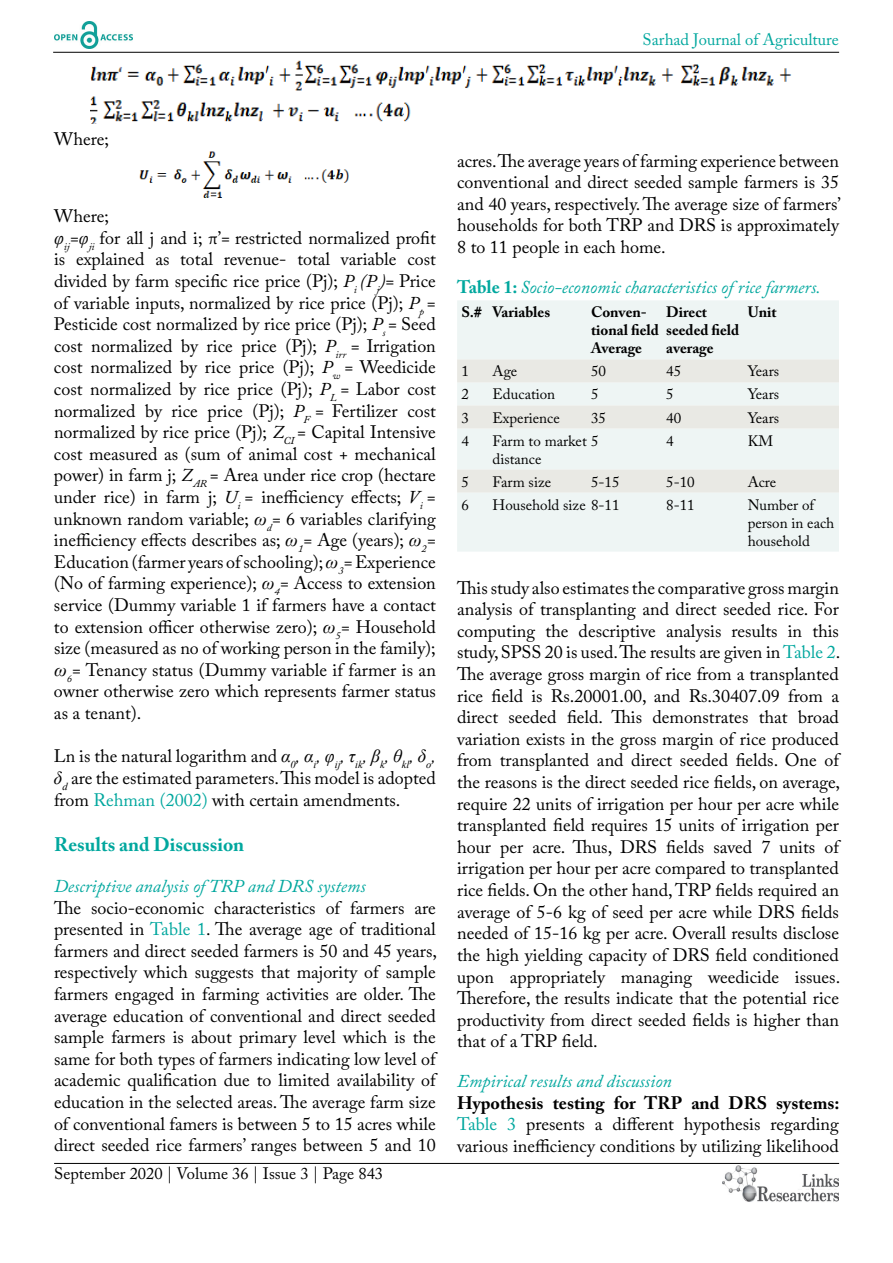
<style>
.page{position:relative;width:893px;height:1263px;background:#fff}
.page>*{position:absolute;margin:0;border:0;box-sizing:border-box;transform-origin:0 0}
.t1{font:700 19.5px "Adobe Caslon Pro";color:#00a79e}
.t2{font:18px/21.6px "Adobe Caslon Pro";color:#000;text-align:justify}
.t3{font:italic 18px "Adobe Caslon Pro";color:#00a79e}
.t4{font:16.5px "Adobe Caslon Pro";color:#000}
.t5{font:16.5px "Adobe Caslon Pro";color:#00a79e}
.t6{font:15px/18px "Adobe Caslon Pro";color:#000}
.t7{font:700 15px/18px "Adobe Caslon Pro";color:#000}
.s1{font-family:"Times New Roman";font-style:italic}
.s2{font-style:italic}
.s3{color:#00a79e}
.s4{font-weight:700;font-style:normal}
.s5{font-weight:700}
</style>
<div class="page">
<hr style="left:53px;top:52px;width:786px;height:1px;background:#000">
<hr style="left:54px;top:1163px;width:785px;height:1px;background:#000">
<img style="left:722px;top:1166px;width:117px;height:36px">
<img style="left:54px;top:22px;width:78px;height:27px">
<img style="left:91px;top:60px;width:701px;height:63px">
<img style="left:139px;top:151px;width:210px;height:46px">
<div style="left:457px;top:300px;width:382px;height:252px;background:#eef5f4"></div>
<svg style="left:457px;top:359px;width:382px;height:134px;background:#ebeeeb"></svg>
<p class="t5" style="left:643px;top:30px;width:198px">Sarhad Journal of Agriculture</p>
<p class="t2" style="left:54px;top:128px;width:57px">Where;</p>
<p class="t2" style="left:54px;top:205px;width:383px;text-align:left">Where;<br><span class="s1">φ</span><sub>ij</sub><span class="s2">=</span><span class="s1">φ</span><sub>ji</sub> for all j and i; π’= restricted normalized profit is explained as total revenue- total variable cost divided by farm specific rice price (Pj); <span class="s2">P</span><sub>i</sub> <span class="s2">(P</span><sub>j</sub><span class="s2">)</span>= Price of variable inputs, normalized by rice price (Pj); <span class="s2">P</span><sub>p</sub> = Pesticide cost normalized by rice price (Pj); <span class="s2">P</span><sub>s</sub> = Seed cost normalized by rice price (Pj); <span class="s2">P</span><sub>irr</sub> = Irrigation cost normalized by rice price (Pj); <span class="s2">P</span><sub>w</sub> = Weedicide cost normalized by rice price (Pj); <span class="s2">P</span><sub>L</sub> = Labor cost normalized by rice price (Pj); <span class="s2">P</span><sub>F</sub> = Fertilizer cost normalized by rice price (Pj); <span class="s2">Z</span><sub>CI</sub> = Capital Intensive cost measured as (sum of animal cost + mechanical power) in farm j; <span class="s2">Z</span><sub>AR</sub> = Area under rice crop (hectare under rice) in farm j; <span class="s2">U</span><sub>i</sub> = inefficiency effects; <span class="s2">V</span><sub>i</sub> = unknown random variable; <span class="s1">ω</span><sub>d</sub><span class="s2">=</span> 6 variables clarifying inefficiency effects describes as; <span class="s1">ω</span><sub>1</sub><span class="s2">=</span> Age (years); <span class="s1">ω</span><sub>2</sub><span class="s2">= </span>Education (farmer years of schooling);<span class="s1">ω</span><sub>3</sub><span class="s2">=</span> Experience (No of farming experience); <span class="s1">ω</span><sub>4</sub><span class="s2">=</span> Access to extension service (Dummy variable 1 if farmers have a contact to extension officer otherwise zero); <span class="s1">ω</span><sub>5</sub><span class="s2">=</span> Household size (measured as no of working person in the family); <span class="s1">ω</span><sub>6</sub><span class="s2">=</span> Tenancy status (Dummy variable if farmer is an owner otherwise zero which represents farmer status as a tenant).</p>
<p class="t2" style="left:54px;top:745px;width:383px">Ln is the natural logarithm and <span class="s1">α</span><sub>0</sub><span class="s1">, α</span><sub>i</sub><span class="s1">, φ</span><sub>ij</sub><span class="s1">, τ</span><sub>ik</sub><span class="s1">, β</span><sub>k</sub><span class="s1">, θ</span><sub>kl</sub><span class="s1">, δ</span><sub>o</sub><span class="s1">, δ</span><sub>d</sub> are the estimated parameters. This model is adopted from <span class="s3">Rehman (2002)</span> with certain amendments.</p>
<p class="t1" style="left:54px;top:832px;width:192px">Results and Discussion</p>
<p class="t3" style="left:54px;top:875px;width:313px">Descriptive analysis of TRP and DRS systems</p>
<p class="t2" style="left:54px;top:896px;width:385px">The socio-economic characteristics of farmers are presented in <span class="s3">Table 1</span>. The average age of traditional farmers and direct seeded farmers is 50 and 45 years, respectively which suggests that majority of sample farmers engaged in farming activities are older. The average education of conventional and direct seeded sample farmers is about primary level which is the same for both types of farmers indicating low level of academic qualification due to limited availability of education in the selected areas. The average farm size of conventional famers is between 5 to 15 acres while direct seeded rice farmers’ ranges between 5 and 10</p>
<p class="t4" style="left:54px;top:1164px;width:331px">September 2020 | Volume 36 | Issue 3 | Page 843</p>
<p class="t2" style="left:457px;top:149px;width:385px">acres. The average years of farming experience between conventional and direct seeded sample farmers is 35 and 40 years, respectively. The average size of farmers’ households for both TRP and DRS is approximately 8 to 11 people in each home.</p>
<p class="t3" style="left:457px;top:276px;width:365px"><span class="s4">Table 1:</span> Socio-economic characteristics of rice farmers.</p>
<p class="t7" style="left:461px;top:303px;width:90px">S.# Variables</p>
<p class="t7" style="left:591px;top:303px;width:69px">Conven&shy;tional field<br>Average</p>
<p class="t7" style="left:666px;top:303px;width:75px">Direct seeded field average</p>
<p class="t7" style="left:748px;top:303px;width:30px">Unit</p>
<p class="t6" style="left:461px;top:362px;width:9px">1</p>
<p class="t6" style="left:493px;top:362px;width:26px">Age</p>
<p class="t6" style="left:591px;top:362px;width:16px">50</p>
<p class="t6" style="left:666px;top:362px;width:16px">45</p>
<p class="t6" style="left:748px;top:362px;width:33px">Years</p>
<p class="t6" style="left:461px;top:385px;width:9px">2</p>
<p class="t6" style="left:493px;top:385px;width:64px">Education</p>
<p class="t6" style="left:591px;top:385px;width:9px">5</p>
<p class="t6" style="left:666px;top:385px;width:9px">5</p>
<p class="t6" style="left:748px;top:385px;width:33px">Years</p>
<p class="t6" style="left:461px;top:408px;width:9px">3</p>
<p class="t6" style="left:493px;top:408px;width:69px">Experience</p>
<p class="t6" style="left:591px;top:408px;width:16px">35</p>
<p class="t6" style="left:666px;top:408px;width:16px">40</p>
<p class="t6" style="left:748px;top:408px;width:33px">Years</p>
<p class="t6" style="left:461px;top:431px;width:9px">4</p>
<p class="t6" style="left:493px;top:431px;width:107px">Farm to market 5 distance</p>
<p class="t6" style="left:666px;top:431px;width:9px">4</p>
<p class="t6" style="left:748px;top:431px;width:27px">KM</p>
<p class="t6" style="left:461px;top:472px;width:9px">5</p>
<p class="t6" style="left:493px;top:472px;width:60px">Farm size</p>
<p class="t6" style="left:591px;top:472px;width:30px">5-15</p>
<p class="t6" style="left:666px;top:472px;width:30px">5-10</p>
<p class="t6" style="left:748px;top:472px;width:30px">Acre</p>
<p class="t6" style="left:461px;top:495px;width:9px">6</p>
<p class="t6" style="left:493px;top:495px;width:129px">Household size 8-11</p>
<p class="t6" style="left:666px;top:495px;width:30px">8-11</p>
<p class="t6" style="left:748px;top:495px;width:88px">Number of person in each household</p>
<p class="t2" style="left:457px;top:577px;width:385px">This study also estimates the comparative gross margin analysis of transplanting and direct seeded rice. For computing the descriptive analysis results in this study, SPSS 20 is used. The results are given in <span class="s3">Table 2</span>.<br>The average gross margin of rice from a transplanted rice field is Rs.20001.00, and Rs.30407.09 from a direct seeded field. This demonstrates that broad variation exists in the gross margin of rice produced from transplanted and direct seeded fields. One of the reasons is the direct seeded rice fields, on average, require 22 units of irrigation per hour per acre while transplanted field requires 15 units of irrigation per hour per acre. Thus, DRS fields saved 7 units of irrigation per hour per acre compared to transplanted rice fields. On the other hand, TRP fields required an average of 5-6 kg of seed per acre while DRS fields needed of 15-16 kg per acre. Overall results disclose the high yielding capacity of DRS field conditioned upon appropriately managing weedicide issues.<br>Therefore, the results indicate that the potential rice productivity from direct seeded fields is higher than that of a TRP field.</p>
<p class="t3" style="left:457px;top:1070px;width:216px">Empirical results and discussion</p>
<p class="t2" style="left:457px;top:1091px;width:384px"><span class="s5">Hypothesis testing for TRP and DRS systems:<br></span><span class="s3">Table 3</span> presents a different hypothesis regarding various inefficiency conditions by utilizing likelihood</p>
</div>
